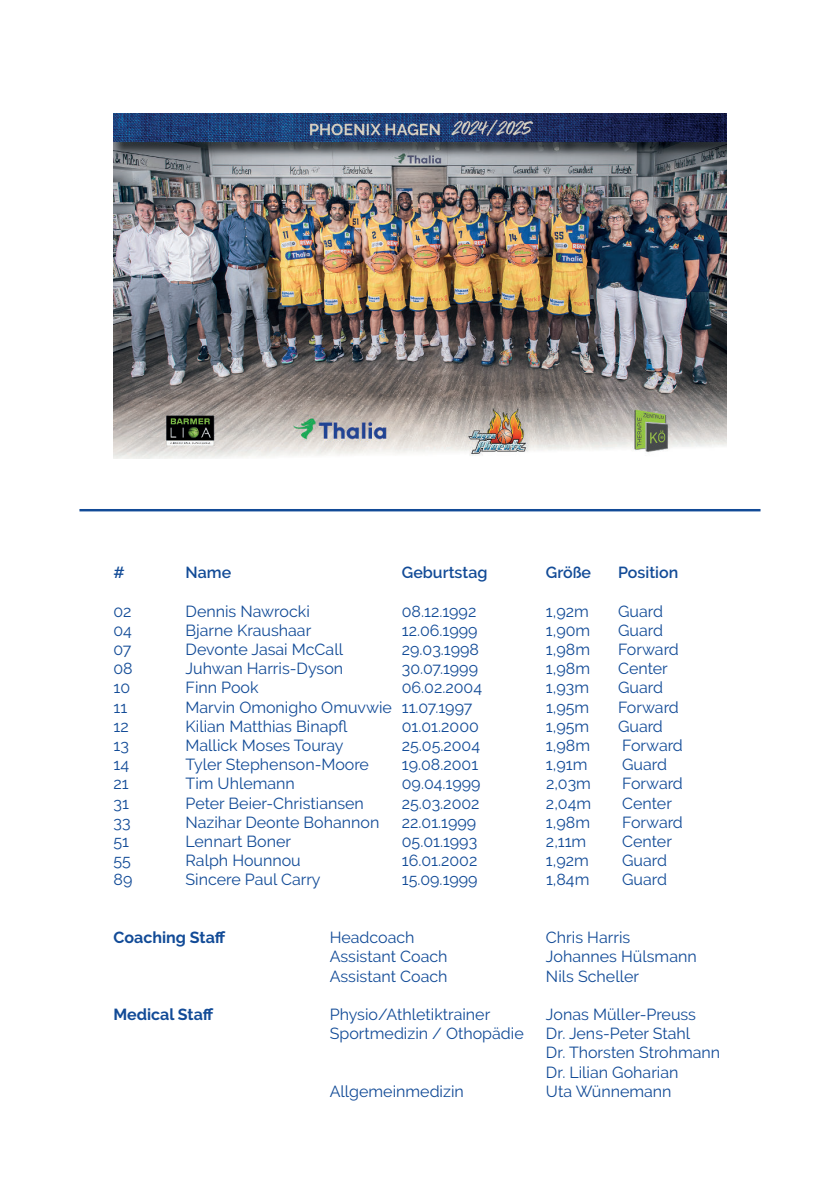
<style>
.page{position:relative;width:840px;height:1191px;background:#fff}
.page>*{position:absolute;margin:0;border:0;box-sizing:border-box;transform-origin:0 0}
.t1{font:16px/19.2px "Raleway";color:#124b97}
.t2{font:600 16px "Raleway";color:#124b97}
.t3{font:700 16px "Raleway";color:#124b97}
</style>
<div class="page">
<hr style="left:79px;top:509px;width:681px;height:2px;background:#124b97">
<img style="left:113px;top:114px;width:613px;height:344px">
<p class="t2" style="left:113px;top:563px;width:13px">#</p>
<p class="t2" style="left:185px;top:563px;width:47px">Name</p>
<p class="t2" style="left:401px;top:563px;width:87px">Geburtstag</p>
<p class="t2" style="left:545px;top:563px;width:47px">Größe</p>
<p class="t2" style="left:617px;top:563px;width:62px">Position</p>
<p class="t1" style="left:113px;top:601px;width:20px">02</p>
<p class="t1" style="left:185px;top:601px;width:126px">Dennis Nawrocki</p>
<p class="t1" style="left:401px;top:601px;width:76px">08.12.1992</p>
<p class="t1" style="left:545px;top:601px;width:44px">1,92m</p>
<p class="t1" style="left:617px;top:601px;width:46px">Guard</p>
<p class="t1" style="left:113px;top:620px;width:20px">04</p>
<p class="t1" style="left:185px;top:620px;width:127px">Bjarne Kraushaar</p>
<p class="t1" style="left:401px;top:620px;width:77px">12.06.1999</p>
<p class="t1" style="left:545px;top:620px;width:46px">1,90m</p>
<p class="t1" style="left:617px;top:620px;width:46px">Guard</p>
<p class="t1" style="left:113px;top:639px;width:19px">07</p>
<p class="t1" style="left:185px;top:639px;width:159px">Devonte Jasai McCall</p>
<p class="t1" style="left:401px;top:639px;width:79px">29.03.1998</p>
<p class="t1" style="left:545px;top:639px;width:46px">1,98m</p>
<p class="t1" style="left:617px;top:639px;width:62px">Forward</p>
<p class="t1" style="left:113px;top:659px;width:21px">08</p>
<p class="t1" style="left:185px;top:659px;width:159px">Juhwan Harris-Dyson</p>
<p class="t1" style="left:401px;top:659px;width:78px">30.07.1999</p>
<p class="t1" style="left:545px;top:659px;width:46px">1,98m</p>
<p class="t1" style="left:617px;top:659px;width:51px">Center</p>
<p class="t1" style="left:113px;top:678px;width:18px">10</p>
<p class="t1" style="left:185px;top:678px;width:74px">Finn Pook</p>
<p class="t1" style="left:401px;top:678px;width:82px">06.02.2004</p>
<p class="t1" style="left:545px;top:678px;width:45px">1,93m</p>
<p class="t1" style="left:617px;top:678px;width:46px">Guard</p>
<p class="t1" style="left:113px;top:697px;width:15px">11</p>
<p class="t1" style="left:185px;top:697px;width:288px">Marvin Omonigho Omuvwie 11.07.1997</p>
<p class="t1" style="left:545px;top:697px;width:45px">1,95m</p>
<p class="t1" style="left:617px;top:697px;width:62px">Forward</p>
<p class="t1" style="left:113px;top:716px;width:17px">12</p>
<p class="t1" style="left:185px;top:716px;width:163px">Kilian Matthias Binapfl</p>
<p class="t1" style="left:401px;top:716px;width:79px">01.01.2000</p>
<p class="t1" style="left:545px;top:716px;width:45px">1,95m</p>
<p class="t1" style="left:617px;top:716px;width:46px">Guard</p>
<p class="t1" style="left:113px;top:735px;width:17px">13</p>
<p class="t1" style="left:185px;top:735px;width:159px">Mallick Moses Touray</p>
<p class="t1" style="left:401px;top:735px;width:80px">25.05.2004</p>
<p class="t1" style="left:545px;top:735px;width:46px">1,98m</p>
<p class="t1" style="left:621px;top:735px;width:62px">Forward</p>
<p class="t1" style="left:113px;top:755px;width:17px">14</p>
<p class="t1" style="left:185px;top:755px;width:185px">Tyler Stephenson-Moore</p>
<p class="t1" style="left:401px;top:755px;width:78px">19.08.2001</p>
<p class="t1" style="left:545px;top:755px;width:43px">1,91m</p>
<p class="t1" style="left:621px;top:755px;width:46px">Guard</p>
<p class="t1" style="left:113px;top:774px;width:17px">21</p>
<p class="t1" style="left:185px;top:774px;width:111px">Tim Uhlemann</p>
<p class="t1" style="left:401px;top:774px;width:80px">09.04.1999</p>
<p class="t1" style="left:545px;top:774px;width:46px">2,03m</p>
<p class="t1" style="left:621px;top:774px;width:62px">Forward</p>
<p class="t1" style="left:113px;top:793px;width:17px">31</p>
<p class="t1" style="left:185px;top:793px;width:180px">Peter Beier-Christiansen</p>
<p class="t1" style="left:401px;top:793px;width:79px">25.03.2002</p>
<p class="t1" style="left:545px;top:793px;width:47px">2,04m</p>
<p class="t1" style="left:621px;top:793px;width:51px">Center</p>
<p class="t1" style="left:113px;top:812px;width:19px">33</p>
<p class="t1" style="left:185px;top:812px;width:195px">Nazihar Deonte Bohannon</p>
<p class="t1" style="left:401px;top:812px;width:76px">22.01.1999</p>
<p class="t1" style="left:545px;top:812px;width:46px">1,98m</p>
<p class="t1" style="left:621px;top:812px;width:62px">Forward</p>
<p class="t1" style="left:113px;top:831px;width:17px">51</p>
<p class="t1" style="left:185px;top:831px;width:107px">Lennart Boner</p>
<p class="t1" style="left:401px;top:831px;width:77px">05.01.1993</p>
<p class="t1" style="left:545px;top:831px;width:42px">2,11m</p>
<p class="t1" style="left:621px;top:831px;width:51px">Center</p>
<p class="t1" style="left:113px;top:851px;width:19px">55</p>
<p class="t1" style="left:185px;top:851px;width:117px">Ralph Hounnou</p>
<p class="t1" style="left:401px;top:851px;width:77px">16.01.2002</p>
<p class="t1" style="left:545px;top:851px;width:44px">1,92m</p>
<p class="t1" style="left:621px;top:851px;width:46px">Guard</p>
<p class="t1" style="left:113px;top:870px;width:20px">89</p>
<p class="t1" style="left:185px;top:870px;width:136px">Sincere Paul Carry</p>
<p class="t1" style="left:401px;top:870px;width:77px">15.09.1999</p>
<p class="t1" style="left:545px;top:870px;width:45px">1,84m</p>
<p class="t1" style="left:621px;top:870px;width:46px">Guard</p>
<p class="t3" style="left:113px;top:928px;width:113px">Coaching Staff</p>
<p class="t1" style="left:329px;top:927px;width:86px">Headcoach</p>
<p class="t1" style="left:545px;top:927px;width:86px">Chris Harris</p>
<p class="t1" style="left:329px;top:947px;width:119px">Assistant Coach</p>
<p class="t1" style="left:545px;top:947px;width:152px">Johannes Hülsmann</p>
<p class="t1" style="left:329px;top:966px;width:119px">Assistant Coach</p>
<p class="t1" style="left:545px;top:966px;width:94px">Nils Scheller</p>
<p class="t3" style="left:113px;top:1005px;width:101px">Medical Staff</p>
<p class="t1" style="left:329px;top:1006px;width:162px">Physio/Athletiktrainer</p>
<p class="t1" style="left:545px;top:1006px;width:151px">Jonas Müller-Preuss</p>
<p class="t1" style="left:329px;top:1025px;width:195px">Sportmedizin / Othopädie</p>
<p class="t1" style="left:545px;top:1025px;width:176px">Dr. Jens-Peter Stahl<br>Dr. Thorsten Strohmann<br>Dr. Lilian Goharian</p>
<p class="t1" style="left:329px;top:1083px;width:135px">Allgemeinmedizin</p>
<p class="t1" style="left:545px;top:1083px;width:127px">Uta Wünnemann</p>
</div>
